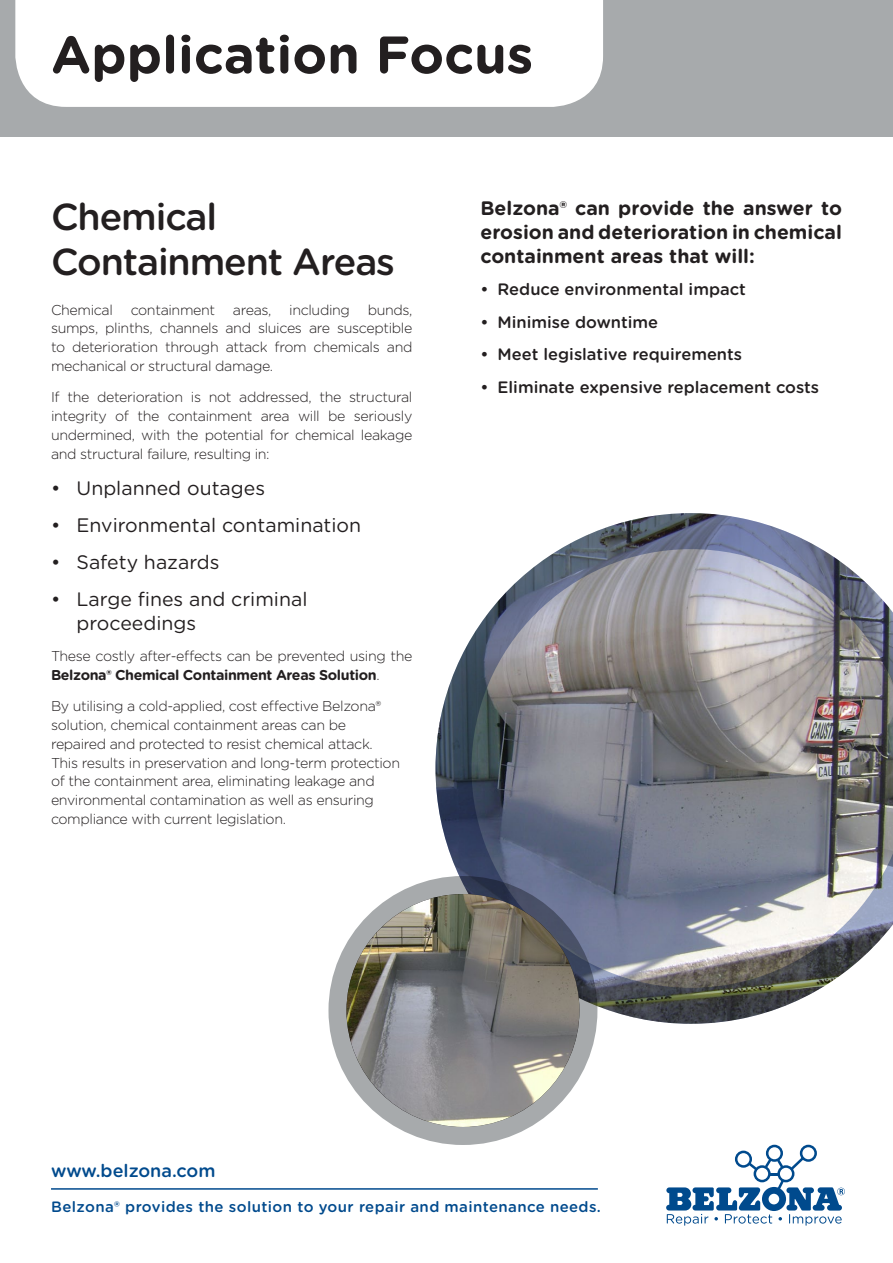
<style>
.page{position:relative;width:893px;height:1263px;background:#fff}
.page>*{position:absolute;margin:0;border:0;box-sizing:border-box;transform-origin:0 0}
.t1{font:700 52.5px "Gotham Rounded";color:#231f20}
.t2{font:500 37.5px/45px "Gotham Rounded";letter-spacing:-.03em;color:#231f20}
.t3{font:19.5px/24px "Gotham Rounded";color:#231f20}
.t4{font:700 19.5px/24px "Gotham Rounded";color:#231f20;text-align:justify}
.t5{font:500 18px "Gotham Rounded";color:#004a8d}
.t6{font:500 16.5px "Gotham Rounded";color:#231f20}
.t7{font:500 15px "Gotham Rounded";letter-spacing:.025em;color:#004a8d}
.t8{font:300 14.25px/18.8px "Gotham Rounded";letter-spacing:-.025em;color:#231f20;text-align:justify}
.s1{font-weight:700}
</style>
<div class="page">
<div style="left:0;top:0;width:893px;height:136px;background:#a7aaac"></div>
<div style="left:15px;top:0;width:588px;height:107px;background:#fff"></div>
<img style="left:435px;top:513px;width:458px;height:511px">
<img style="left:346px;top:894px;width:233px;height:233px;border-radius:116px">
<div style="left:328px;top:876px;width:269px;height:269px;border:18px solid #a7aaac;border-radius:50%"></div>
<svg style="left:666px;top:1145px;width:179px;height:81px"></svg>
<hr style="left:51px;top:1188px;width:547px;height:2px;background:#004a8d">
<h1 class="t1" style="left:51px;top:16px;width:484px">Application Focus</h1>
<h2 class="t2" style="left:51px;top:192px;width:346px">Chemical<br>Containment Areas</h2>
<p class="t8" style="left:51px;top:299px;width:363px">Chemical containment areas, including bunds, sumps, plinths, channels and sluices are susceptible to deterioration through attack from chemicals and mechanical or structural damage.</p>
<p class="t8" style="left:51px;top:387px;width:363px">If the deterioration is not addressed, the structural integrity of the containment area will be seriously undermined, with the potential for chemical leakage and structural failure, resulting in:</p>
<h3 class="t3" style="left:51px;top:475px;width:216px">• Unplanned outages</h3>
<h3 class="t3" style="left:51px;top:512px;width:312px">• Environmental contamination</h3>
<h3 class="t3" style="left:51px;top:549px;width:170px">• Safety hazards</h3>
<h3 class="t3" style="left:77px;top:586px;width:232px;text-indent:-26px">• Large fines and criminal proceedings</h3>
<p class="t8" style="left:51px;top:646px;width:363px">These costly after-effects can be prevented using the<br><span class="s1">Belzona® Chemical Containment Areas Solution</span>.</p>
<p class="t8" style="left:51px;top:696px;width:351px;text-align:left">By utilising a cold-applied, cost effective Belzona® solution, chemical containment areas can be repaired and protected to resist chemical attack.<br>This results in preservation and long-term protection of the containment area, eliminating leakage and environmental contamination as well as ensuring compliance with current legislation.</p>
<h3 class="t4" style="left:480px;top:195px;width:363px">Belzona® can provide the answer to erosion and deterioration in chemical containment areas that will:</h3>
<p class="t6" style="left:480px;top:277px;width:267px">• Reduce environmental impact</p>
<p class="t6" style="left:480px;top:310px;width:179px">• Minimise downtime</p>
<p class="t6" style="left:480px;top:343px;width:263px">• Meet legislative requirements</p>
<p class="t6" style="left:480px;top:375px;width:340px">• Eliminate expensive replacement costs</p>
<p class="t5" style="left:51px;top:1158px;width:166px">www.belzona.com</p>
<p class="t7" style="left:51px;top:1196px;width:551px">Belzona® provides the solution to your repair and maintenance needs.</p>
</div>
